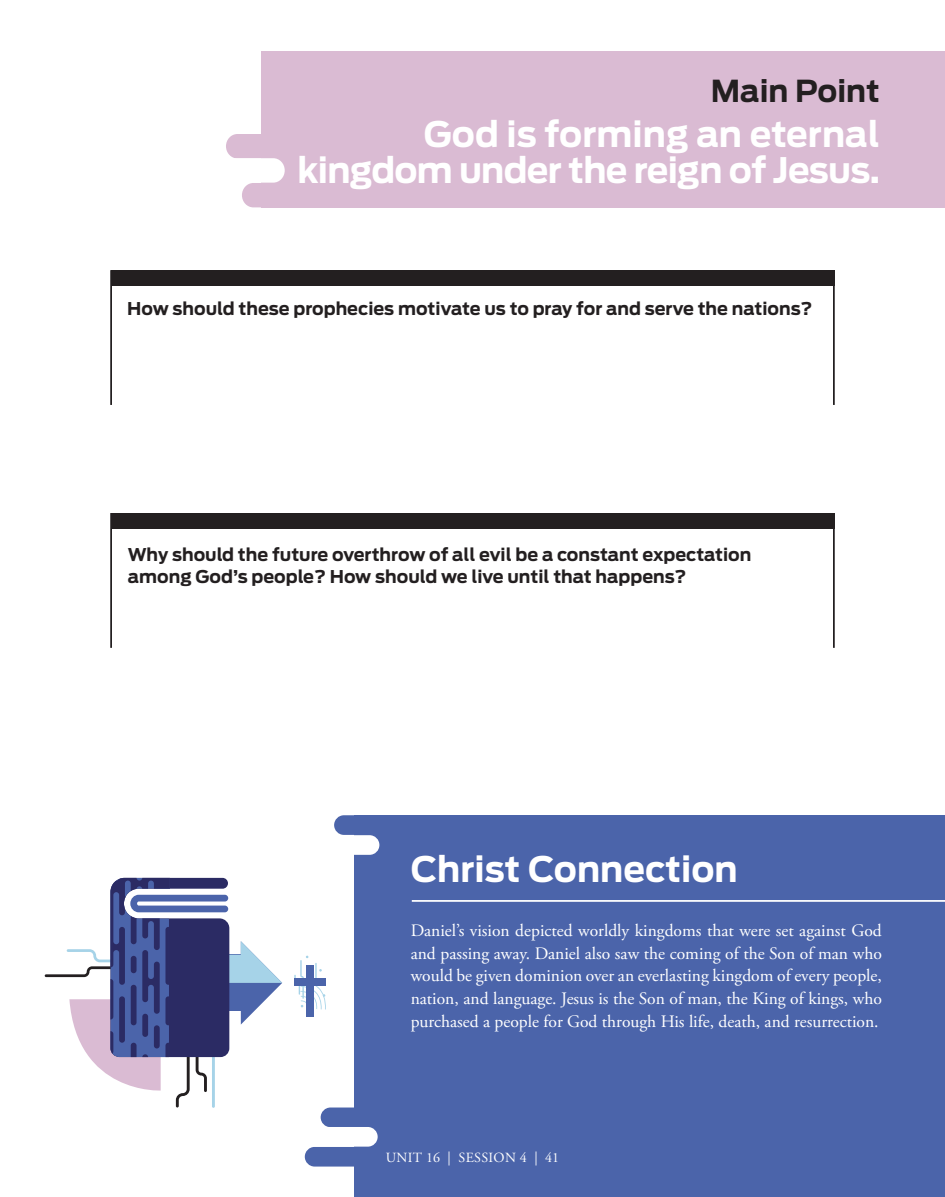
<style>
.page{position:relative;width:945px;height:1197px;background:#fff}
.page>*{position:absolute;margin:0;border:0;box-sizing:border-box;transform-origin:0 0}
.header_large_right{font:700 35px/36.8px "Antenna";letter-spacing:-.02em;color:#fff;text-align:right}
.header_large_left{font:700 35px "Antenna";color:#fff}
.header_small_right{font:700 30.1px "Antenna";color:#231f20}
.body_sidebar{font:17.5px/22.8px "Adobe Garamond Pro";color:#fff;text-align:justify}
.question{font:700 17.5px/22.8px "Antenna";color:#231f20}
.t1{font:14px "Adobe Garamond Pro";letter-spacing:.025em;color:#fff}
</style>
<div class="page">
<div style="left:262px;top:51px;width:683px;height:156px;background:#dabbd3"></div>
<div style="left:226px;top:134px;width:204px;height:24px;background:#dabbd3;border-radius:12px"></div>
<div style="left:242px;top:183px;width:204px;height:24px;background:#dabbd3;border-radius:12px"></div>
<div style="left:80px;top:158px;width:205px;height:25px;background:#fff;border-radius:12px"></div>
<div style="left:355px;top:816px;width:590px;height:381px;background:#4b64aa"></div>
<div style="left:321px;top:1108px;width:175px;height:19px;background:#4b64aa;border-radius:10px"></div>
<div style="left:305px;top:1147px;width:175px;height:20px;background:#4b64aa;border-radius:10px"></div>
<div style="left:334px;top:815px;width:176px;height:20px;background:#4b64aa;border-radius:10px"></div>
<div style="left:202px;top:1127px;width:176px;height:20px;background:#fff;border-radius:10px"></div>
<div style="left:204px;top:835px;width:175px;height:20px;background:#fff;border-radius:10px"></div>
<svg style="left:45px;top:878px;width:237px;height:230px"></svg>
<svg style="left:294px;top:956px;width:31px;height:54px"></svg>
<div style="left:306px;top:965px;width:8px;height:52px;background:#4b64aa"></div>
<div style="left:294px;top:979px;width:31px;height:7px;background:#4b64aa"></div>
<hr style="left:412px;top:900px;width:533px;height:2px;background:#fff">
<div style="left:111px;top:513px;width:724px;height:15px;background:#231f20"></div>
<hr style="left:110px;top:513px;width:2px;height:135px;background:#231f20">
<hr style="left:833px;top:513px;width:2px;height:135px;background:#231f20">
<div style="left:111px;top:270px;width:724px;height:15px;background:#231f20"></div>
<hr style="left:110px;top:270px;width:2px;height:135px;background:#231f20">
<hr style="left:833px;top:270px;width:2px;height:135px;background:#231f20">
<p class="header_small_right" style="left:711px;top:73px;width:171px">Main Point</p>
<p class="header_large_right" style="left:297px;top:116px;width:584px">God is forming an eternal kingdom under the reign of Jesus.</p>
<p class="question" style="left:127px;top:297px;width:687px">How should these prophecies motivate us to pray for and serve the nations?</p>
<p class="question" style="left:128px;top:543px;width:625px">Why should the future overthrow of all evil be a constant expectation among God’s people? How should we live until that happens?</p>
<p class="header_large_left" style="left:411px;top:848px;width:329px">Christ Connection</p>
<p class="body_sidebar" style="left:411px;top:920px;width:473px">Daniel’s vision depicted worldly kingdoms that were set against God and passing away. Daniel also saw the coming of the Son of man who would be given dominion over an everlasting kingdom of every people, nation, and language. Jesus is the Son of man, the King of kings, who purchased a people for God through His life, death, and resurrection.</p>
<p class="t1" style="left:386px;top:1150px;width:175px">UNIT 16 | SESSION 4 | 41</p>
</div>
